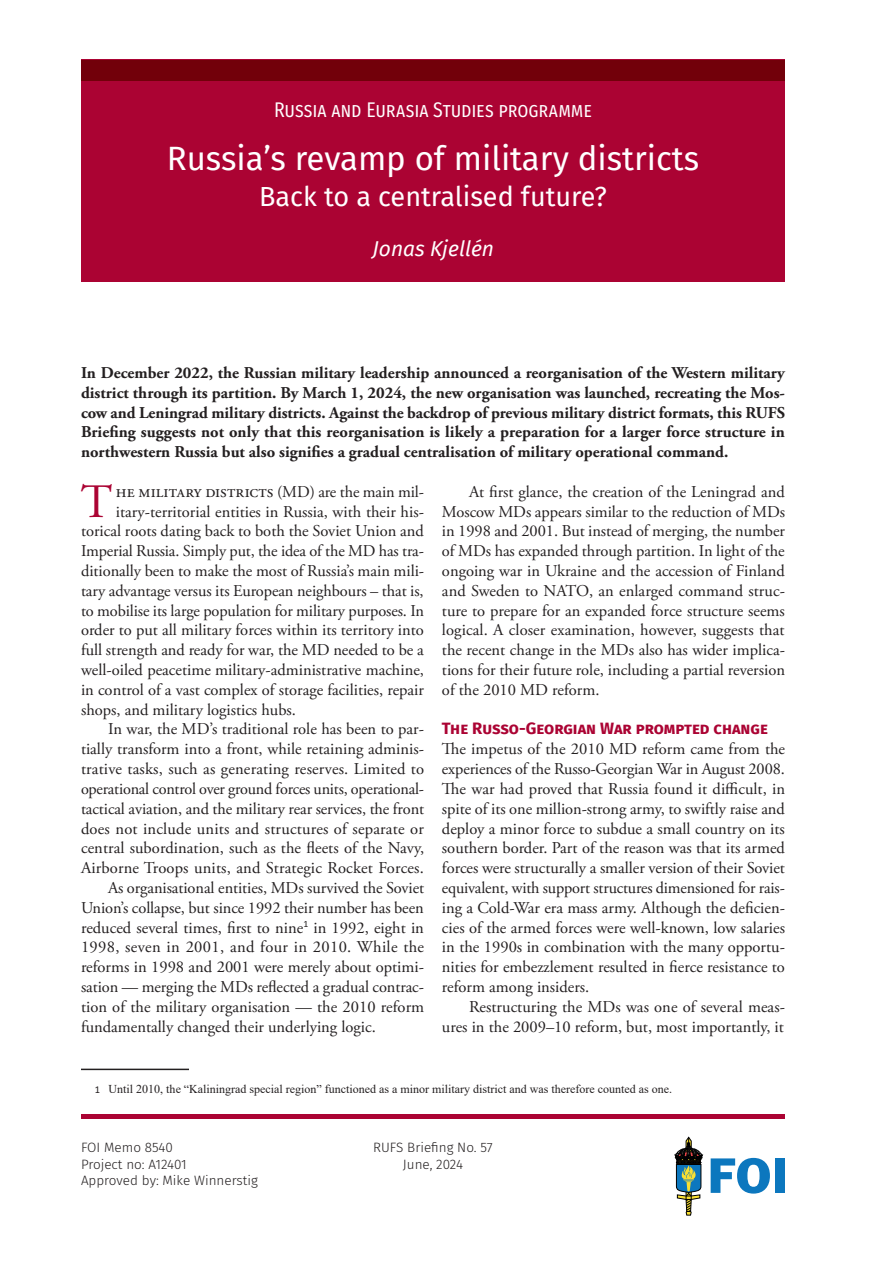
<style>
.page{position:relative;width:893px;height:1263px;background:#fff}
.page>*{position:absolute;margin:0;border:0;box-sizing:border-box;transform-origin:0 0}
.BrödtextFörstaInstans{font:47.85px "Adobe Garamond Pro";color:#ab0333}
.t1{font:33px "Fira Sans";color:#fff}
.t2{font:27px "Fira Sans";color:#fff}
.t3{font:21.15px "Fira Sans Condensed";letter-spacing:-.005em;color:#fff}
.t4{font:italic 21px "Fira Sans";color:#fff}
.BrödtextFörstaInstans-2{font:18px "Adobe Garamond Pro";letter-spacing:.005em;color:#231f20}
.BrödtextIndrag{font:16.5px/19.8px "Adobe Garamond Pro";color:#231f20;text-align:justify}
.Brödtext{font:16.5px/19.8px "Adobe Garamond Pro";color:#231f20;text-align:justify}
.BrödtextFörstaInstans-3{font:16.5px/19.8px "Adobe Garamond Pro";color:#231f20;text-align:justify}
.Ingress{font:700 16.5px/19.8px "Adobe Garamond Pro";color:#231f20;text-align:justify}
.Rubrik-1{font:700 16.5px "Fira Sans";color:#ab0333}
.t5{font:300 13.5px "Fira Sans";color:#231f20}
.FotnotstextHögerställd{font:12px "Times New Roman";color:#231f20}
.s1{font-size:16.5px}
.s2{font-family:"Calibri";font-size:10.5px}
</style>
<div class="page">
<hr style="left:81px;top:1069px;width:108px;height:1px;background:#231f20">
<div style="left:81px;top:60px;width:704px;height:221px;background:#ab0333"></div>
<div style="left:81px;top:1114px;width:704px;height:5px;background:#ab0333"></div>
<svg style="left:675px;top:1137px;width:28px;height:78px"></svg>
<div style="left:775px;top:1158px;width:10px;height:35px;background:#0c77be"></div>
<svg style="left:711px;top:1158px;width:59px;height:35px"></svg>
<div style="left:81px;top:60px;width:704px;height:21px;background:#72000a"></div>
<p class="t3" style="left:274px;top:91px;width:319px">Russia and Eurasia Studies programme</p>
<h2 class="t1" style="left:167px;top:133px;width:534px">Russia’s revamp of military districts</h2>
<h3 class="t2" style="left:259px;top:177px;width:349px">Back to a centralised future?</h3>
<p class="t4" style="left:372px;top:233px;width:125px">Jonas Kjellén</p>
<p class="Ingress" style="left:81px;top:363px;width:706px">In December 2022, the Russian military leadership announced a reorganisation of the Western military district through its partition. By March 1, 2024, the new organisation was launched, recreating the Mos&shy;cow and Leningrad military districts. Against the backdrop of previous military district formats, this RUFS Briefing suggests not only that this reorganisation is likely a preparation for a larger force structure in northwestern Russia but also signifies a gradual centralisation of military operational command.</p>
<p class="BrödtextFörstaInstans" style="left:81px;top:473px;width:33px">T</p>
<p class="BrödtextFörstaInstans-2" style="left:116px;top:480px;width:310px">he military districts <span class="s1">(MD) are the main mil-</span></p>
<p class="BrödtextFörstaInstans-3" style="left:81px;top:502px;width:345px;text-indent:35px">itary-territorial entities in Russia, with their his&shy;torical roots dating back to both the Soviet Union and Imperial Russia. Simply put, the idea of the MD has tra&shy;ditionally been to make the most of Russia’s main mili&shy;tary advantage versus its European neighbours – that is, to mobilise its large population for military purposes. In order to put all military forces within its territory into full strength and ready for war, the MD needed to be a well-oiled peacetime military-administrative machine, in control of a vast complex of storage facilities, repair shops, and military logistics hubs.</p>
<p class="BrödtextIndrag" style="left:81px;top:720px;width:345px;text-indent:27px">In war, the MD’s traditional role has been to par&shy;tially transform into a front, while retaining adminis&shy;trative tasks, such as generating reserves. Limited to operational control over ground forces units, operational&shy;tactical aviation, and the military rear services, the front does not include units and structures of separate or central subordination, such as the fleets of the Navy, Airborne Troops units, and Strategic Rocket Forces.</p>
<p class="BrödtextIndrag" style="left:81px;top:878px;width:345px;text-indent:27px">As organisational entities, MDs survived the Soviet Union’s collapse, but since 1992 their number has been reduced several times, first to nine<sup>1</sup> in 1992, eight in 1998, seven in 2001, and four in 2010. While the reforms in 1998 and 2001 were merely about optimi&shy;sation — merging the MDs reflected a gradual contrac&shy;tion of the military organisation — the 2010 reform fundamentally changed their underlying logic.</p>
<p class="BrödtextIndrag" style="left:442px;top:482px;width:345px;text-indent:27px">At first glance, the creation of the Leningrad and Moscow MDs appears similar to the reduction of MDs in 1998 and 2001. But instead of merging, the number of MDs has expanded through partition. In light of the ongoing war in Ukraine and the accession of Finland and Sweden to NATO, an enlarged command struc&shy;ture to prepare for an expanded force structure seems logical. A closer examination, however, suggests that the recent change in the MDs also has wider implica&shy;tions for their future role, including a partial reversion of the 2010 MD reform.</p>
<p class="Rubrik-1" style="left:442px;top:715px;width:328px">The Russo-Georgian War prompted change</p>
<p class="Brödtext" style="left:442px;top:740px;width:345px">The impetus of the 2010 MD reform came from the experiences of the Russo-Georgian War in August 2008.<br>The war had proved that Russia found it difficult, in spite of its one million-strong army, to swiftly raise and deploy a minor force to subdue a small country on its southern border. Part of the reason was that its armed forces were structurally a smaller version of their Soviet equivalent, with support structures dimensioned for rais&shy;ing a Cold-War era mass army. Although the deficien&shy;cies of the armed forces were well-known, low salaries in the 1990s in combination with the many opportu&shy;nities for embezzlement resulted in fierce resistance to reform among insiders.</p>
<p class="BrödtextIndrag" style="left:442px;top:997px;width:344px;text-align:right">Restructuring the MDs was one of several meas&shy;ures in the 2009–10 reform, but, most importantly, it</p>
<p class="FotnotstextHögerställd" style="left:95px;top:1080px;width:579px"><span class="s2">1</span> Until 2010, the “Kaliningrad special region” functioned as a minor military district and was therefore counted as one.</p>
<p class="t5" style="left:81px;top:1138px;width:94px">FOI Memo 8540</p>
<p class="t5" style="left:373px;top:1138px;width:121px">RUFS Briefing No. 57</p>
<p class="t5" style="left:81px;top:1154px;width:107px">Project no: A12401</p>
<p class="t5" style="left:403px;top:1154px;width:62px">June, 2024</p>
<p class="t5" style="left:81px;top:1171px;width:178px">Approved by: Mike Winnerstig</p>
</div>
